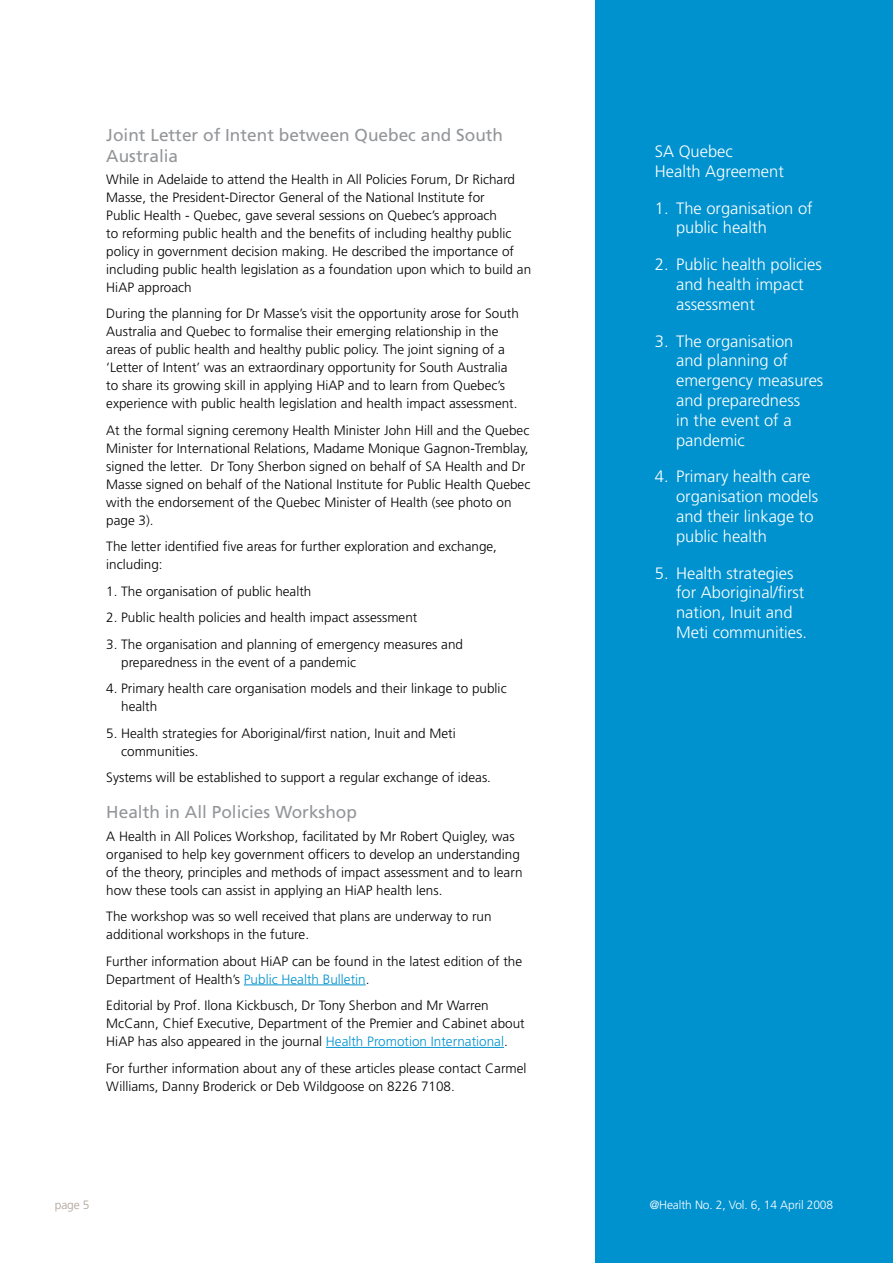
<style>
.page{position:relative;width:893px;height:1263px;background:#fff}
.page>*{position:absolute;margin:0;border:0;box-sizing:border-box;transform-origin:0 0}
.t1{font:17.25px/21px "Frutiger";color:#939598}
.t2{font:300 16.5px/19.8px "Frutiger";color:#fff}
.t3{font:300 13.5px/18px "Frutiger";color:#000}
.t4{font:300 12px "Frutiger";letter-spacing:-.01em;color:#fff}
.t5{font:300 12px "Frutiger";color:#aca095}
.s1{color:#0092cf}
</style>
<div class="page">
<hr style="left:244px;top:984px;width:122px;height:1px;background:#0092cf">
<hr style="left:326px;top:1047px;width:178px;height:1px;background:#0092cf">
<div style="left:595px;top:0;width:298px;height:1263px;background:#0092cf"></div>
<p class="t1" style="left:106px;top:124px;width:398px">Joint Letter of Intent between Quebec and South<br>Australia</p>
<p class="t3" style="left:106px;top:170px;width:426px">While in Adelaide to attend the Health in All Policies Forum, Dr Richard Masse, the President-Director General of the National Institute for<br>Public Health - Quebec, gave several sessions on Quebec’s approach<br>to reforming public health and the benefits of including healthy public policy in government decision making. He described the importance of including public health legislation as a foundation upon which to build an HiAP approach</p>
<p class="t3" style="left:106px;top:305px;width:414px">During the planning for Dr Masse’s visit the opportunity arose for South Australia and Quebec to formalise their emerging relationship in the areas of public health and healthy public policy. The joint signing of a ‘Letter of Intent’ was an extraordinary opportunity for South Australia to share its growing skill in applying HiAP and to learn from Quebec’s experience with public health legislation and health impact assessment.</p>
<p class="t3" style="left:106px;top:421px;width:426px">At the formal signing ceremony Health Minister John Hill and the Quebec Minister for International Relations, Madame Monique Gagnon-Tremblay, signed the letter. Dr Tony Sherbon signed on behalf of SA Health and Dr Masse signed on behalf of the National Institute for Public Health Quebec with the endorsement of the Quebec Minister of Health (see photo on page 3).</p>
<p class="t3" style="left:106px;top:538px;width:392px">The letter identified five areas for further exploration and exchange, including:</p>
<p class="t3" style="left:106px;top:582px;width:207px">1. The organisation of public health</p>
<p class="t3" style="left:106px;top:609px;width:313px">2. Public health policies and health impact assessment</p>
<p class="t3" style="left:121px;top:635px;width:343px;text-indent:-15px">3. The organisation and planning of emergency measures and preparedness in the event of a pandemic</p>
<p class="t3" style="left:121px;top:680px;width:387px;text-indent:-15px">4. Primary health care organisation models and their linkage to public health</p>
<p class="t3" style="left:121px;top:724px;width:336px;text-indent:-15px">5. Health strategies for Aboriginal/first nation, Inuit and Meti communities.</p>
<p class="t3" style="left:106px;top:769px;width:386px">Systems will be established to support a regular exchange of ideas.</p>
<p class="t1" style="left:106px;top:802px;width:252px">Health in All Policies Workshop</p>
<p class="t3" style="left:106px;top:827px;width:418px">A Health in All Polices Workshop, facilitated by Mr Robert Quigley, was organised to help key government officers to develop an understanding of the theory, principles and methods of impact assessment and to learn how these tools can assist in applying an HiAP health lens.</p>
<p class="t3" style="left:106px;top:907px;width:387px">The workshop was so well received that plans are underway to run additional workshops in the future.</p>
<p class="t3" style="left:106px;top:952px;width:417px">Further information about HiAP can be found in the latest edition of the<br>Department of Health’s <span class="s1">Public Health Bulletin</span>.</p>
<p class="t3" style="left:106px;top:996px;width:420px">Editorial by Prof. Ilona Kickbusch, Dr Tony Sherbon and Mr Warren<br>McCann, Chief Executive, Department of the Premier and Cabinet about<br>HiAP has also appeared in the journal <span class="s1">Health Promotion International</span>.</p>
<p class="t3" style="left:106px;top:1059px;width:422px">For further information about any of these articles please contact Carmel<br>Williams, Danny Broderick or Deb Wildgoose on 8226 7108.</p>
<p class="t2" style="left:655px;top:142px;width:130px">SA Quebec<br>Health Agreement</p>
<p class="t2" style="left:676px;top:198px;width:138px;text-indent:-21px">1. The organisation of public health</p>
<p class="t2" style="left:676px;top:255px;width:147px;text-indent:-21px">2. Public health policies and health impact assessment</p>
<p class="t2" style="left:676px;top:331px;width:149px;text-indent:-21px">3. The organisation and planning of emergency measures and preparedness<br>in the event of a pandemic</p>
<p class="t2" style="left:676px;top:467px;width:144px;text-indent:-21px">4. Primary health care organisation models and their linkage to public health</p>
<p class="t2" style="left:676px;top:563px;width:133px;text-indent:-21px">5. Health strategies for Aboriginal/first nation, Inuit and<br>Meti communities.</p>
<p class="t5" style="left:55px;top:1198px;width:36px">page 5</p>
<p class="t4" style="left:650px;top:1198px;width:185px">@Health No. 2, Vol. 6, 14 April 2008</p>
</div>
